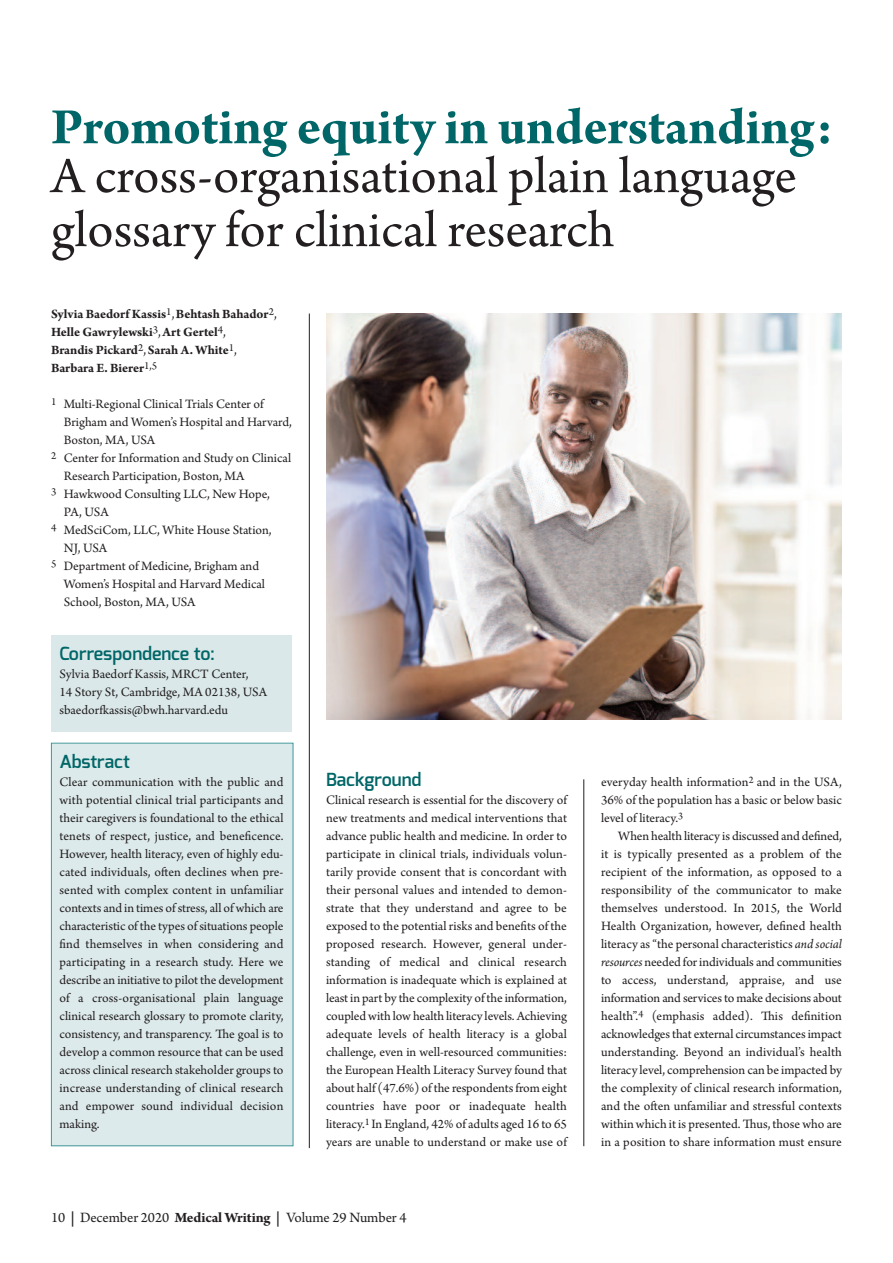
<style>
.page{position:relative;width:893px;height:1263px;background:#fff}
.page>*{position:absolute;margin:0;border:0;box-sizing:border-box;transform-origin:0 0}
.t1{font:54px/54px "Arno Pro";color:#231f20}
.t2{font:700 54px "Arno Pro";color:#006667}
.t3{font:600 18px "Exo";color:#006667}
.t4{font:15px "Arno Pro";letter-spacing:-.005em;color:#231f20}
.t5{font:13.5px/18px "Arno Pro";color:#231f20;text-align:justify}
.t6{font:700 13.5px/18px "Arno Pro";letter-spacing:-.005em;color:#231f20}
.s1{font-weight:400}
.s2{font-weight:700}
.s3{font-style:italic}
</style>
<div class="page">
<div style="left:52px;top:743px;width:241px;height:402px;background:#dae8e9"></div>
<div style="left:51px;top:743px;width:242px;height:403px;border:1px solid #3f9598"></div>
<div style="left:51px;top:636px;width:241px;height:96px;background:#dae8e9"></div>
<hr style="left:309px;top:314px;width:1px;height:834px;background:#231f20">
<hr style="left:583px;top:779px;width:1px;height:367px;background:#231f20">
<img style="left:326px;top:314px;width:516px;height:405px">
<h1 class="t2" style="left:51px;top:108px;width:783px">Promoting equity in understanding:</h1>
<h1 class="t1" style="left:51px;top:154px;width:747px">A cross-organisational plain language glossary for clinical research</h1>
<p class="t6" style="left:51px;top:306px;width:227px">Sylvia Baedorf Kassis<sup>1</sup><span class="s1">,</span>Behtash Bahador<sup>2</sup><span class="s1">, </span>Helle Gawrylewski<sup>3</sup><span class="s1">,</span>Art Gertel<sup>4</sup><span class="s1">,<br></span>Brandis Pickard<sup>2</sup><span class="s1">,</span>Sarah A. White<sup>1</sup><span class="s1">, </span>Barbara E. Bierer<sup>1,5</sup></p>
<p class="t5" style="left:51px;top:396px;width:214px"><sup>1</sup> Multi-Regional Clinical Trials Center of</p>
<p class="t5" style="left:64px;top:414px;width:230px">Brigham and Women’s Hospital and Harvard,</p>
<p class="t5" style="left:64px;top:432px;width:93px">Boston, MA, USA</p>
<p class="t5" style="left:51px;top:450px;width:242px"><sup>2</sup> Center for Information and Study on Clinical</p>
<p class="t5" style="left:64px;top:468px;width:182px">Research Participation, Boston, MA</p>
<p class="t5" style="left:51px;top:486px;width:220px"><sup>3</sup> Hawkwood Consulting LLC, New Hope,</p>
<p class="t5" style="left:64px;top:504px;width:46px">PA, USA</p>
<p class="t5" style="left:51px;top:522px;width:222px"><sup>4</sup> MedSciCom, LLC, White House Station,</p>
<p class="t5" style="left:64px;top:540px;width:45px">NJ, USA</p>
<p class="t5" style="left:51px;top:558px;width:210px"><sup>5</sup> Department of Medicine, Brigham and</p>
<p class="t5" style="left:64px;top:576px;width:203px">Women’s Hospital and Harvard Medical</p>
<p class="t5" style="left:64px;top:594px;width:133px">School, Boston, MA, USA</p>
<h2 class="t3" style="left:60px;top:646px;width:157px">Correspondence to:</h2>
<p class="t5" style="left:60px;top:666px;width:209px;text-align:left">Sylvia Baedorf Kassis, MRCT Center,<br>14 Story St, Cambridge, MA 02138, USA sbaedorfkassis@bwh.harvard.edu</p>
<h2 class="t3" style="left:60px;top:754px;width:72px">Abstract</h2>
<p class="t5" style="left:60px;top:774px;width:225px">Clear communication with the public and with potential clinical trial participants and their caregivers is foundational to the ethical tenets of respect, justice, and beneficence.<br>However, health literacy, even of highly edu&shy;cated individuals, often declines when pre&shy;sented with complex content in unfamiliar contexts and in times of stress, all ofwhich are characteristic of the types of situations people find themselves in when considering and participating in a research study. Here we describe an initiative to pilot the development of a cross-organisational plain language clinical research glossary to promote clarity, consistency, and transparency. The goal is to develop a common resource that can be used across clinical research stakeholder groups to increase understanding of clinical research and empower sound individual decision making.</p>
<h2 class="t3" style="left:326px;top:772px;width:97px">Background</h2>
<p class="t5" style="left:326px;top:792px;width:242px">Clinical research is essential for the discovery of new treatments and medical interventions that advance public health and medicine. In order to participate in clinical trials, individuals volun&shy;tarily provide consent that is concordant with their personal values and intended to demon&shy;strate that they understand and agree to be exposed to the potential risks and benefits of the proposed research. However, general under&shy;standing of medical and clinical research information is inadequate which is explained at least in part by the complexity of the information, coupled with low health literacy levels. Achieving adequate levels of health literacy is a global challenge, even in well-resourced communities: the European Health Literacy Survey found that about half (47.6%) of the respondents from eight countries have poor or inadequate health literacy.<sup>1</sup> In England, 42% of adults aged 16 to 65 years are unable to understand or make use of</p>
<p class="t4" style="left:51px;top:1212px;width:357px">10 <span class="s2">|</span> December 2020 <span class="s2">Medical Writing |</span> Volume 29 Number 4</p>
<p class="t5" style="left:601px;top:774px;width:242px">everyday health information<sup>2</sup> and in the USA, 36% of the population has a basic or below basic level of literacy.<sup>3</sup></p>
<p class="t5" style="left:601px;top:828px;width:242px;text-indent:17px">When health literacy is discussed and defined, it is typically presented as a problem of the recipient of the information, as opposed to a responsibility of the communicator to make themselves understood. In 2015, the World Health Organization, however, defined health literacy as “the personal characteristics <span class="s3">and social resources</span> needed for individuals and communities to access, understand, appraise, and use information and services to make decisions about health”.<sup>4</sup> (emphasis added). This definition acknowledges that external circumstances impact understanding. Beyond an individual’s health literacy level, comprehension can be impacted by the complexity of clinical research information, and the often unfamiliar and stressful contexts within which it is presented. Thus, those who are in a position to share information must ensure</p>
</div>
